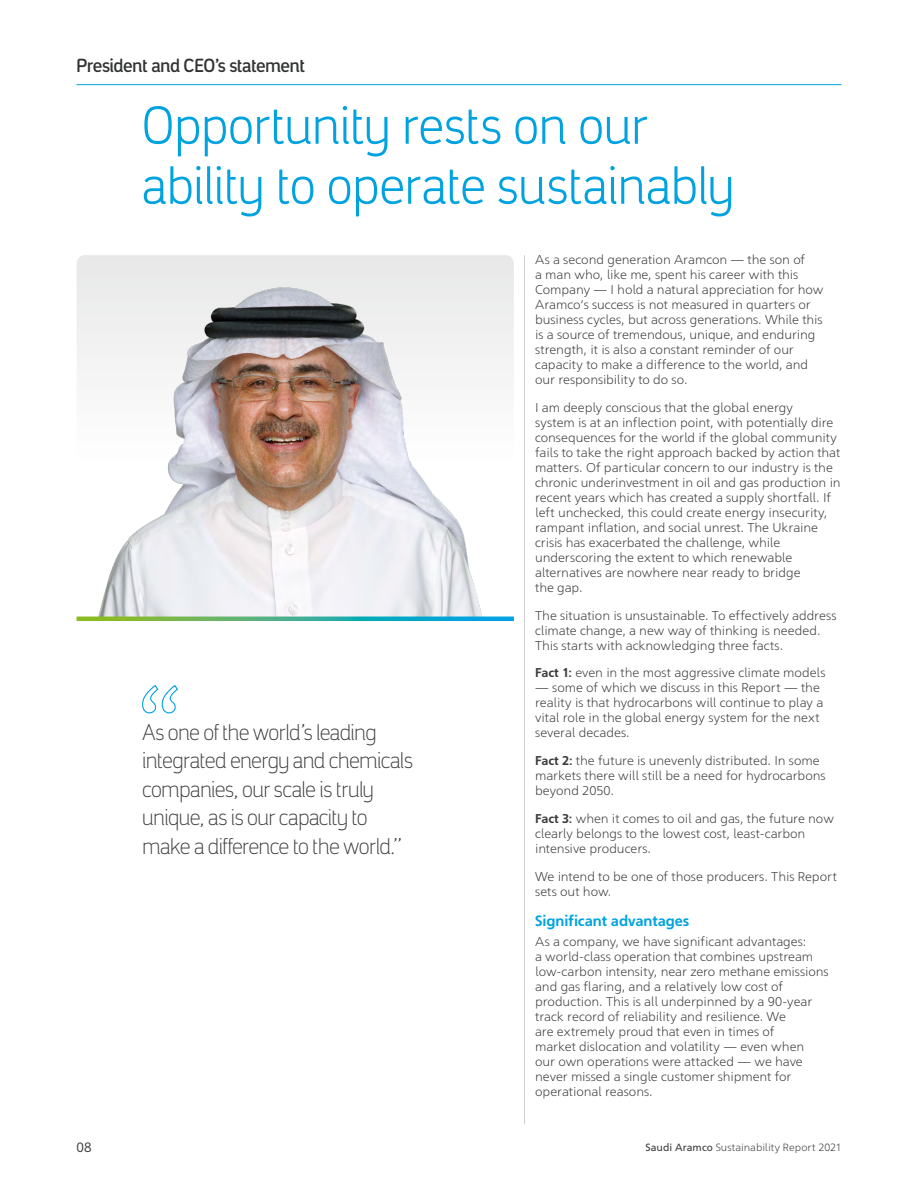
<style>
.page{position:relative;width:918px;height:1188px;background:#fff}
.page>*{position:absolute;margin:0;border:0;box-sizing:border-box;transform-origin:0 0}
.Main-heading-2_40_40{font:60px/60px "Manifa Pro 2";letter-spacing:-.005em;color:#00a3df}
.Outquote-1{font:300 25.5px/28.5px "Manifa Pro 2";letter-spacing:-.03em;color:#3c3c3b}
.Main-Heading-1{font:700 21px "Manifa Pro 2";letter-spacing:.005em;color:#313232}
.Sub-heading-1-10_12{font:700 15px "Ghawar";color:#00a3df}
.t1{font:13.5px "Ghawar";color:#3c3c3b}
.Body-text{font:300 12.75px/15px "Ghawar";letter-spacing:-.005em;color:#3c3c3b}
.t2{font:300 10.5px "Ghawar";color:#3c3c3b}
.s1{font-weight:700}
.s2{font-family:"Ghawar Hefty";font-weight:400}
</style>
<div class="page">
<img style="left:77px;top:464px;width:434px;height:153px">
<svg style="left:77px;top:255px;width:437px;height:209px"></svg>
<svg style="left:77px;top:617px;width:437px;height:4px;background:#3fae8a"></svg>
<hr style="left:77px;top:84px;width:764px;height:1px;background:#00a3df">
<hr style="left:524px;top:255px;width:1px;height:869px;background:#d0d0d0">
<svg style="left:142px;top:685px;width:36px;height:29px"></svg>
<h1 class="Main-Heading-1" style="left:77px;top:53px;width:230px">President and CEO’s statement</h1>
<p class="Main-heading-2_40_40" style="left:142px;top:93px;width:594px">Opportunity rests on our ability to operate sustainably</p>
<p class="Outquote-1" style="left:142px;top:717px;width:273px">As one of the world’s leading integrated energy and chemicals companies, our scale is truly unique, as is our capacity to make a difference to the world.”</p>
<p class="Body-text" style="left:535px;top:252px;width:290px">As a second generation Aramcon — the son of<br>a man who, like me, spent his career with this Company — I hold a natural appreciation for how Aramco’s success is not measured in quarters or business cycles, but across generations. While this is a source of tremendous, unique, and enduring strength, it is also a constant reminder of our capacity to make a difference to the world, and our responsibility to do so.</p>
<p class="Body-text" style="left:535px;top:400px;width:307px">I am deeply conscious that the global energy<br>system is at an inflection point, with potentially dire consequences for the world if the global community fails to take the right approach backed by action that matters. Of particular concern to our industry is the chronic underinvestment in oil and gas production in recent years which has created a supply shortfall. If left unchecked, this could create energy insecurity, rampant inflation, and social unrest. The Ukraine crisis has exacerbated the challenge, while underscoring the extent to which renewable alternatives are nowhere near ready to bridge<br>the gap.</p>
<p class="Body-text" style="left:535px;top:608px;width:303px">The situation is unsustainable. To effectively address climate change, a new way of thinking is needed.<br>This starts with acknowledging three facts.</p>
<p class="Body-text" style="left:535px;top:666px;width:292px"><span class="s1">Fact 1:</span> even in the most aggressive climate models</p>
<p class="Body-text" style="left:535px;top:681px;width:290px">— some of which we discuss in this Report — the reality is that hydrocarbons will continue to play a vital role in the global energy system for the next several decades.</p>
<p class="Body-text" style="left:535px;top:753px;width:292px"><span class="s1">Fact 2:</span> the future is unevenly distributed. In some markets there will still be a need for hydrocarbons beyond 2050.</p>
<p class="Body-text" style="left:535px;top:811px;width:300px"><span class="s1">Fact 3:</span> when it comes to oil and gas, the future now clearly belongs to the lowest cost, least-carbon intensive producers.</p>
<p class="Body-text" style="left:535px;top:869px;width:303px">We intend to be one of those producers. This Report sets out how.</p>
<p class="Sub-heading-1-10_12" style="left:535px;top:912px;width:156px">Significant advantages</p>
<p class="Body-text" style="left:535px;top:934px;width:295px">As a company, we have significant advantages:<br>a world-class operation that combines upstream low-carbon intensity, near zero methane emissions and gas flaring, and a relatively low cost of production. This is all underpinned by a 90-year track record of reliability and resilience. We<br>are extremely proud that even in times of<br>market dislocation and volatility — even when<br>our own operations were attacked — we have never missed a single customer shipment for operational reasons.</p>
<p class="t1" style="left:77px;top:1139px;width:17px">08</p>
<p class="t2" style="left:646px;top:1141px;width:197px"><span class="s2">Saudi Aramco</span> Sustainability Report 2021</p>
</div>
